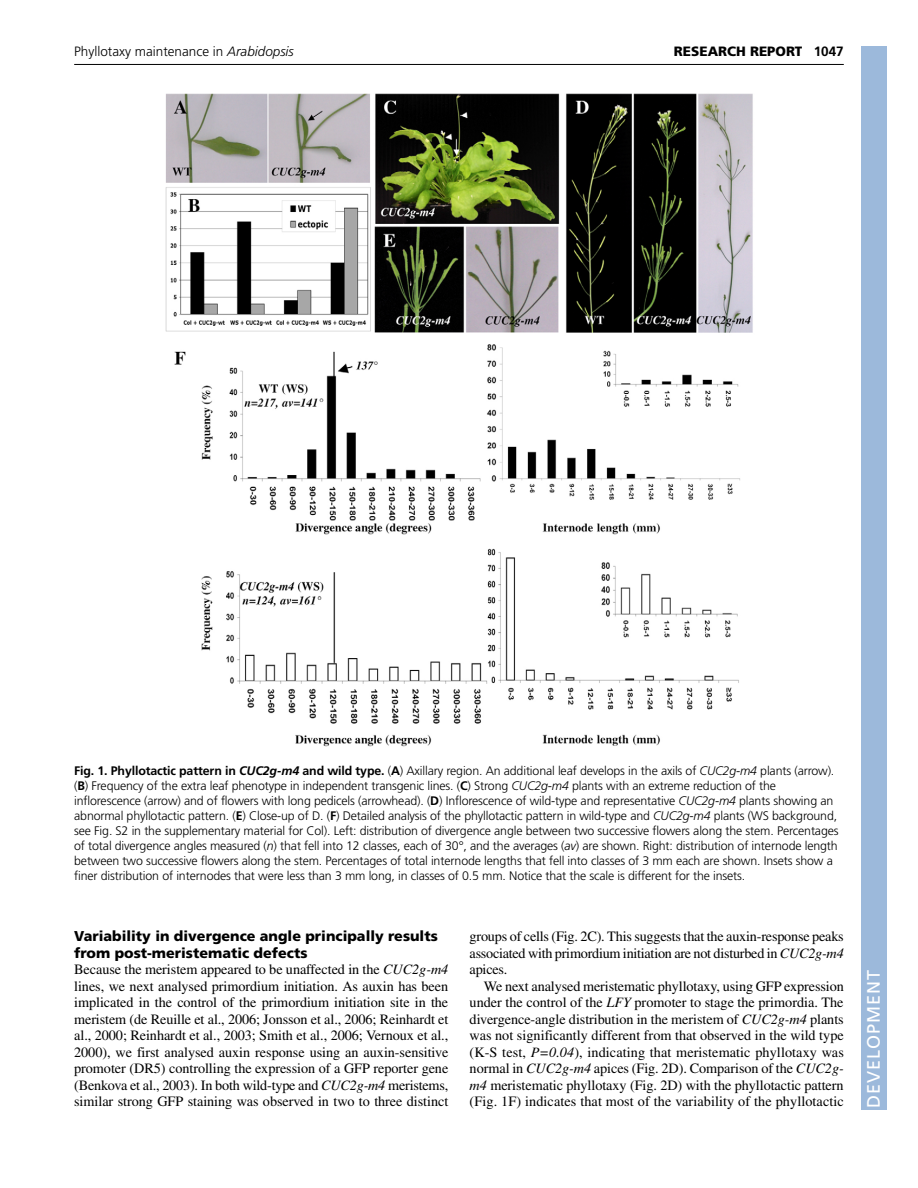
<style>
.page{position:relative;width:918px;height:1188px;background:#fff}
.page>*{position:absolute;margin:0;border:0;box-sizing:border-box;transform-origin:0 0}
.t1{font:18px "Frutiger LT Std";letter-spacing:.055em;color:#fff}
.t2{font:14.25px/16.5px "Times";letter-spacing:-.005em;color:#000;text-align:justify}
.t3{font:900 14.25px/16.5px "Frutiger LT Std";color:#000}
.t4{font:300 13.5px "Frutiger LT Std";color:#000}
.t5{font:900 13.5px "Frutiger LT Std";color:#000}
.t6{font:300 12.3px/15px "Frutiger LT Std";letter-spacing:-.01em;color:#000}
.s1{font-style:italic}
.s2{font-weight:700}
.s3{font-weight:700;font-style:italic}
</style>
<div class="page">
<div style="left:861px;top:46px;width:25px;height:1064px;background:#9cb9db"></div>
<hr style="left:74px;top:64px;width:770px;height:1px;background:#000">
<img style="left:165px;top:93px;width:588px;height:654px">
<p class="t4" style="left:74px;top:46px;width:221px">Phyllotaxy maintenance in <span class="s1">Arabidopsis</span></p>
<p class="t5" style="left:674px;top:46px;width:171px">RESEARCH REPORT <span class="s2">1047</span></p>
<p class="t6" style="left:74px;top:764px;width:766px"><span class="s2">Fig. 1. Phyllotactic pattern in</span> <span class="s3">CUC2g-m4</span> <span class="s2">and wild type.</span> (<span class="s2">A</span>) Axillary region. An additional leaf develops in the axils of <span class="s1">CUC2g-m4</span> plants (arrow). (<span class="s2">B</span>) Frequency of the extra leaf phenotype in independent transgenic lines. (<span class="s2">C</span>) Strong <span class="s1">CUC2g-m4</span> plants with an extreme reduction of the inflorescence (arrow) and of flowers with long pedicels (arrowhead). (<span class="s2">D</span>) Inflorescence of wild-type and representative <span class="s1">CUC2g-m4</span> plants showing an abnormal phyllotactic pattern. (<span class="s2">E</span>) Close-up of D. (<span class="s2">F</span>) Detailed analysis of the phyllotactic pattern in wild-type and <span class="s1">CUC2g-m4</span> plants (WS background, see Fig. S2 in the supplementary material for Col). Left: distribution of divergence angle between two successive flowers along the stem. Percentages of total divergence angles measured (<span class="s1">n</span>) that fell into 12 classes, each of 30°, and the averages (<span class="s1">av</span>) are shown. Right: distribution of internode length between two successive flowers along the stem. Percentages of total internode lengths that fell into classes of 3 mm each are shown. Insets show a finer distribution of internodes that were less than 3 mm long, in classes of 0.5 mm. Notice that the scale is different for the insets.</p>
<p class="t3" style="left:74px;top:929px;width:365px">Variability in divergence angle principally results from post-meristematic defects</p>
<p class="t2" style="left:74px;top:963px;width:376px">Because the meristem appeared to be unaffected in the <span class="s1">CUC2g-m4 </span>lines, we next analysed primordium initiation. As auxin has been implicated in the control of the primordium initiation site in the meristem (de Reuille et al., 2006; Jonsson et al., 2006; Reinhardt et al., 2000; Reinhardt et al., 2003; Smith et al., 2006; Vernoux et al., 2000), we first analysed auxin response using an auxin-sensitive promoter (DR5) controlling the expression of a GFP reporter gene (Benkova et al., 2003). In both wild-type and <span class="s1">CUC2g-m4</span> meristems, similar strong GFP staining was observed in two to three distinct</p>
<p class="t2" style="left:470px;top:930px;width:376px">groups of cells (Fig. 2C). This suggests that the auxin-response peaks associated with primordium initiation are not disturbed in <span class="s1">CUC2g-m4 </span>apices.</p>
<p class="t2" style="left:470px;top:979px;width:376px;text-indent:14px">We next analysed meristematic phyllotaxy, using GFP expression under the control of the <span class="s1">LFY</span> promoter to stage the primordia. The divergence-angle distribution in the meristem of <span class="s1">CUC2g-m4</span> plants was not significantly different from that observed in the wild type (K-S test, <span class="s1">P=0.04</span>), indicating that meristematic phyllotaxy was normal in <span class="s1">CUC2g-m4</span> apices (Fig. 2D). Comparison of the <span class="s1">CUC2g&shy;m4</span> meristematic phyllotaxy (Fig. 2D) with the phyllotactic pattern (Fig. 1F) indicates that most of the variability of the phyllotactic</p>
<p class="t1" style="left:863px;top:1108px;width:140px;rotate:-90deg">DEVELOPMENT</p>
</div>
